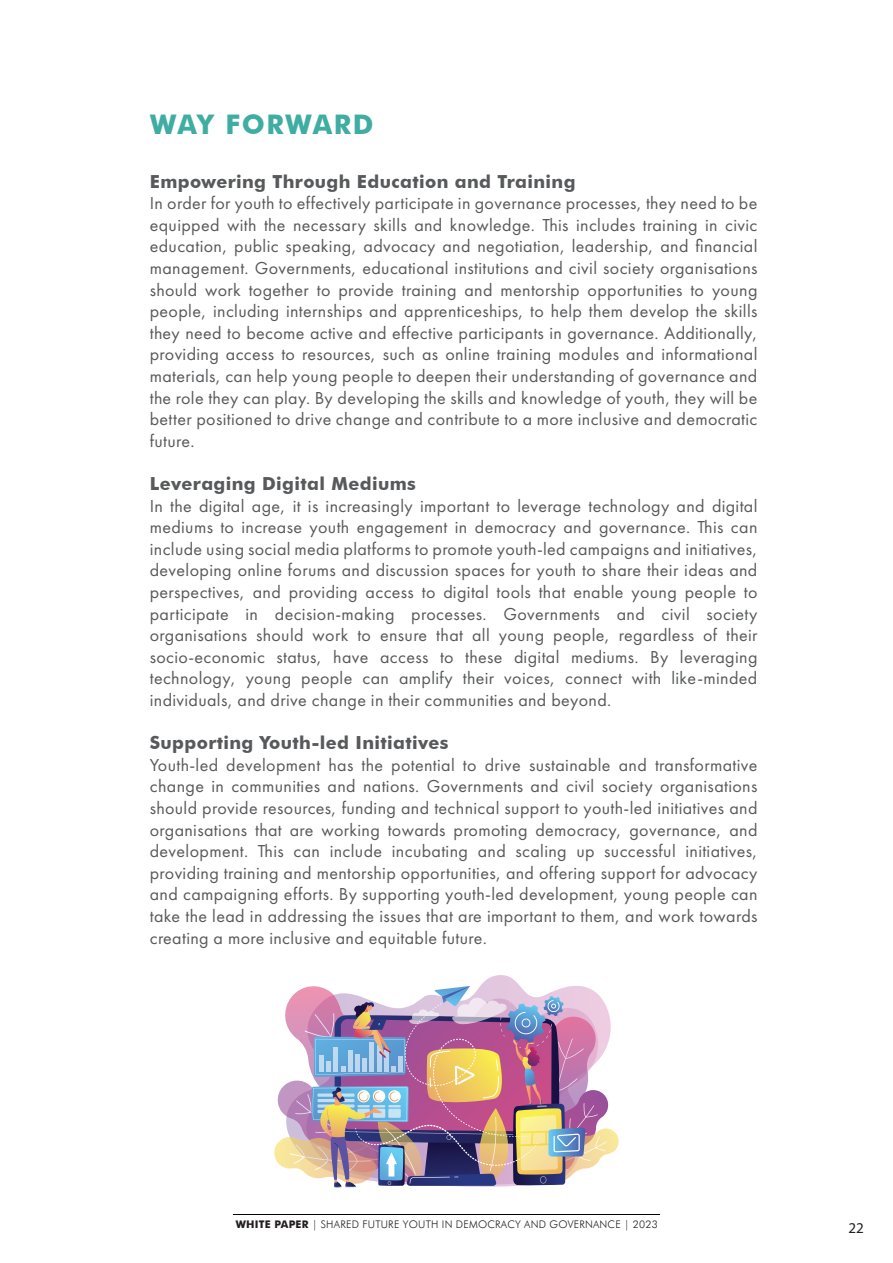
<style>
.page{position:relative;width:893px;height:1263px;background:#fff}
.page>*{position:absolute;margin:0;border:0;box-sizing:border-box;transform-origin:0 0}
.t1{font:700 27px "Futura BT";letter-spacing:.06em;color:#3fada2}
.t2{font:18px/21.6px "Futura PT";letter-spacing:.02em;color:#58595b;text-align:justify}
.t3{font:700 18px "Futura BT";letter-spacing:.02em;color:#58595b}
.t4{font:15px "Myriad Pro";color:#231f20}
.t5{font:300 10.5px "Futura BT";letter-spacing:.02em;color:#231f20}
.s1{font-weight:700}
</style>
<div class="page">
<svg style="left:480px;top:975px;width:40px;height:11px"></svg>
<img style="left:274px;top:986px;width:345px;height:202px">
<hr style="left:233px;top:1214px;width:427px;height:1px;background:#040306">
<h1 class="t1" style="left:150px;top:108px;width:225px">WAY FORWARD</h1>
<p class="t3" style="left:150px;top:170px;width:427px">Empowering Through Education and Training</p>
<p class="t2" style="left:150px;top:192px;width:609px">In order for youth to effectively participate in governance processes, they need to be equipped with the necessary skills and knowledge. This includes training in civic education, public speaking, advocacy and negotiation, leadership, and financial management. Governments, educational institutions and civil society organisations should work together to provide training and mentorship opportunities to young people, including internships and apprenticeships, to help them develop the skills they need to become active and effective participants in governance. Additionally, providing access to resources, such as online training modules and informational materials, can help young people to deepen their understanding of governance and the role they can play. By developing the skills and knowledge of youth, they will be better positioned to drive change and contribute to a more inclusive and democratic future.</p>
<p class="t3" style="left:150px;top:473px;width:268px">Leveraging Digital Mediums</p>
<p class="t2" style="left:150px;top:495px;width:609px">In the digital age, it is increasingly important to leverage technology and digital mediums to increase youth engagement in democracy and governance. This can include using social media platforms to promote youth-led campaigns and initiatives, developing online forums and discussion spaces for youth to share their ideas and perspectives, and providing access to digital tools that enable young people to participate in decision-making processes. Governments and civil society organisations should work to ensure that all young people, regardless of their socio-economic status, have access to these digital mediums. By leveraging technology, young people can amplify their voices, connect with like-minded individuals, and drive change in their communities and beyond.</p>
<p class="t3" style="left:150px;top:732px;width:300px">Supporting Youth-led Initiatives</p>
<p class="t2" style="left:150px;top:754px;width:609px">Youth-led development has the potential to drive sustainable and transformative change in communities and nations. Governments and civil society organisations should provide resources, funding and technical support to youth-led initiatives and organisations that are working towards promoting democracy, governance, and development. This can include incubating and scaling up successful initiatives, providing training and mentorship opportunities, and offering support for advocacy and campaigning efforts. By supporting youth-led development, young people can take the lead in addressing the issues that are important to them, and work towards creating a more inclusive and equitable future.</p>
<p class="t5" style="left:236px;top:1218px;width:423px"><span class="s1">WHITE PAPER</span> | SHARED FUTURE YOUTH IN DEMOCRACY AND GOVERNANCE | 2023</p>
<p class="t4" style="left:848px;top:1218px;width:17px">22</p>
</div>
